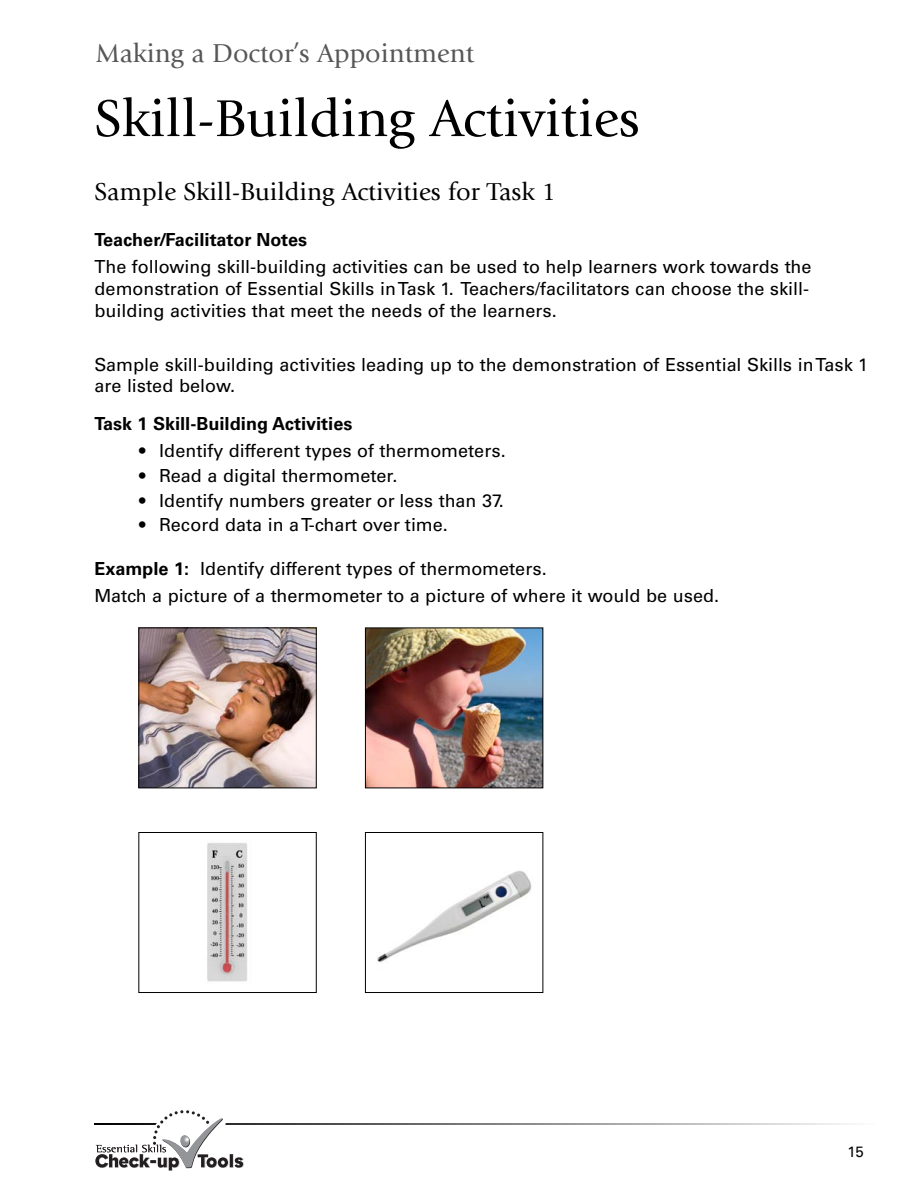
<style>
.page{position:relative;width:918px;height:1188px;background:#fff}
.page>*{position:absolute;margin:0;border:0;box-sizing:border-box;transform-origin:0 0}
.t1{font:54px "Giovanni";color:#000}
.t2{font:27px "Giovanni";color:#575757}
.t3{font:25.5px "Giovanni";color:#000}
.t4{font:18px/21.6px "Univers S";color:#000}
.t5{font:700 18px "Univers S";color:#000}
.t6{font:15px "Univers S";color:#000}
.s1{font-weight:700}
</style>
<div class="page">
<svg style="left:94px;top:1124px;width:755px;height:1px"></svg>
<svg style="left:95px;top:1110px;width:149px;height:61px"></svg>
<img style="left:140px;top:630px;width:175px;height:156px">
<div style="left:138px;top:628px;width:179px;height:160px;border:1px solid #000"></div>
<img style="left:367px;top:630px;width:174px;height:156px">
<div style="left:365px;top:628px;width:178px;height:160px;border:1px solid #000"></div>
<img style="left:207px;top:843px;width:41px;height:139px">
<div style="left:138px;top:832px;width:179px;height:161px;border:1px solid #000"></div>
<img style="left:377px;top:870px;width:155px;height:93px">
<div style="left:365px;top:832px;width:178px;height:161px;border:1px solid #000"></div>
<h2 class="t2" style="left:96px;top:42px;width:380px">Making a Doctor’s Appointment</h2>
<h1 class="t1" style="left:94px;top:97px;width:547px">Skill-Building Activities</h1>
<h3 class="t3" style="left:94px;top:181px;width:463px">Sample Skill-Building Activities for Task 1</h3>
<p class="t5" style="left:94px;top:233px;width:214px">Teacher/Facilitator Notes</p>
<p class="t4" style="left:94px;top:258px;width:719px">The following skill-building activities can be used to help learners work towards the demonstration of Essential Skills in Task 1. Teachers/facilitators can choose the skill&shy;building activities that meet the needs of the learners.</p>
<p class="t4" style="left:94px;top:355px;width:775px">Sample skill-building activities leading up to the demonstration of Essential Skills in Task 1 are listed below.</p>
<p class="t5" style="left:94px;top:417px;width:260px">Task 1 Skill-Building Activities</p>
<p class="t4" style="left:138px;top:441px;width:369px">• Identify different types of thermometers.</p>
<p class="t4" style="left:138px;top:466px;width:261px">• Read a digital thermometer.</p>
<p class="t4" style="left:138px;top:491px;width:368px">• Identify numbers greater or less than 37.</p>
<p class="t4" style="left:138px;top:516px;width:312px">• Record data in a T-chart over time.</p>
<p class="t4" style="left:94px;top:556px;width:626px;line-height:27px"><span class="s1">Example 1:</span> Identify different types of thermometers.<br>Match a picture of a thermometer to a picture of where it would be used.</p>
<p class="t6" style="left:847px;top:1146px;width:18px">15</p>
</div>
